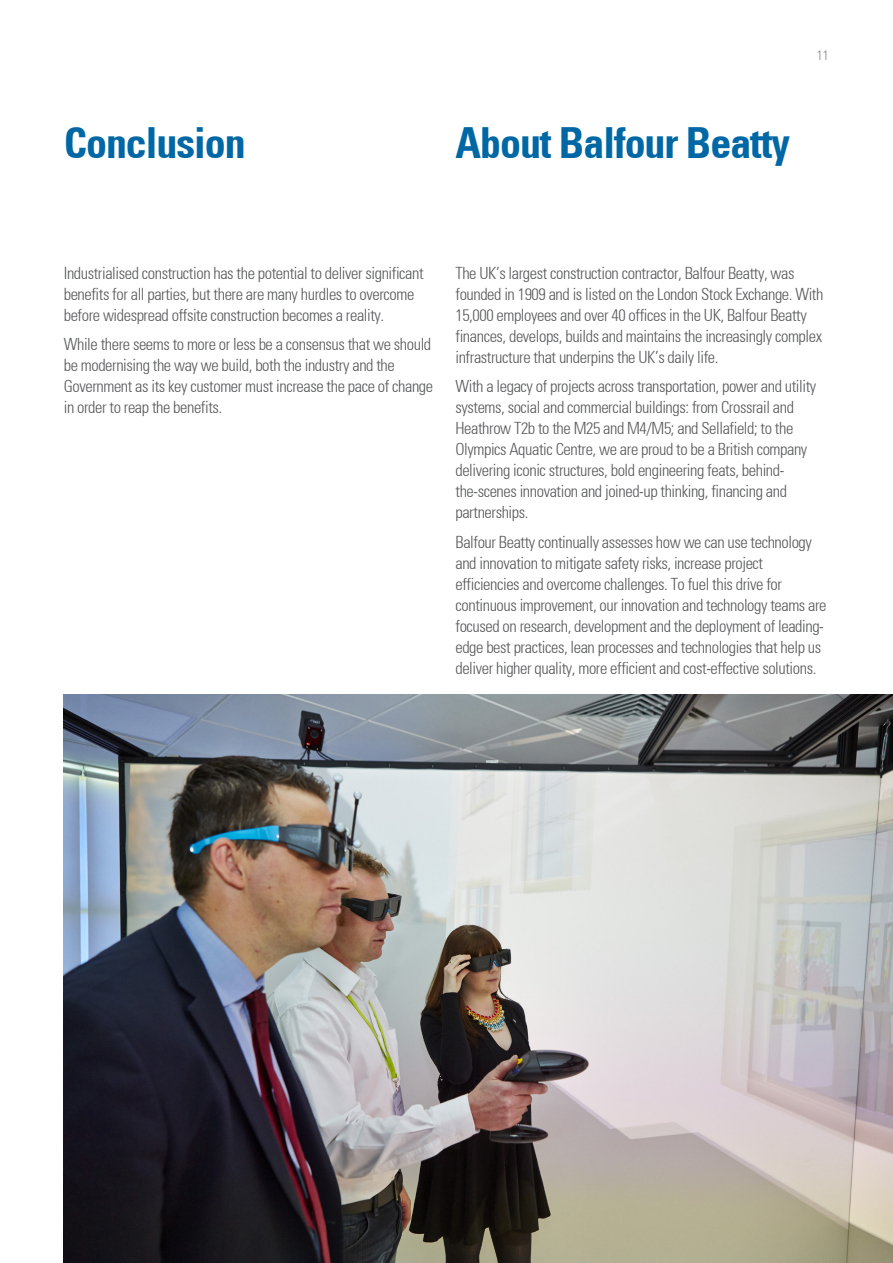
<style>
.page{position:relative;width:893px;height:1263px;background:#fff}
.page>*{position:absolute;margin:0;border:0;box-sizing:border-box;transform-origin:0 0}
.Page_title{font:700 condensed 42px "Univers";letter-spacing:-.025em;color:#0067a5}
.Body_text{font:300 condensed 16.5px/21px "Univers";letter-spacing:-.025em;color:#57585a}
.t1{font:300 condensed 13.5px "Univers";color:#87898c}
</style>
<div class="page">
<img style="left:64px;top:695px;width:829px;height:568px">
<p class="Page_title" style="left:64px;top:117px;width:183px">Conclusion</p>
<p class="Page_title" style="left:455px;top:117px;width:336px">About Balfour Beatty</p>
<p class="t1" style="left:817px;top:47px;width:13px">11</p>
<p class="Body_text" style="left:64px;top:262px;width:361px">Industrialised construction has the potential to deliver significant benefits for all parties, but there are many hurdles to overcome before widespread offsite construction becomes a reality.</p>
<p class="Body_text" style="left:64px;top:334px;width:371px">While there seems to more or less be a consensus that we should be modernising the way we build, both the industry and the Government as its key customer must increase the pace of change in order to reap the benefits.</p>
<p class="Body_text" style="left:455px;top:262px;width:369px">The UK’s largest construction contractor, Balfour Beatty, was founded in 1909 and is listed on the London Stock Exchange. With 15,000 employees and over 40 offices in the UK, Balfour Beatty finances, develops, builds and maintains the increasingly complex infrastructure that underpins the UK’s daily life.</p>
<p class="Body_text" style="left:455px;top:376px;width:362px">With a legacy of projects across transportation, power and utility systems, social and commercial buildings: from Crossrail and Heathrow T2b to the M25 and M4/M5; and Sellafield; to the Olympics Aquatic Centre, we are proud to be a British company delivering iconic structures, bold engineering feats, behind&shy;the-scenes innovation and joined-up thinking, financing and partnerships.</p>
<p class="Body_text" style="left:455px;top:531px;width:373px">Balfour Beatty continually assesses how we can use technology and innovation to mitigate safety risks, increase project efficiencies and overcome challenges. To fuel this drive for continuous improvement, our innovation and technology teams are focused on research, development and the deployment of leading&shy;edge best practices, lean processes and technologies that help us deliver higher quality, more efficient and cost-effective solutions.</p>
</div>
